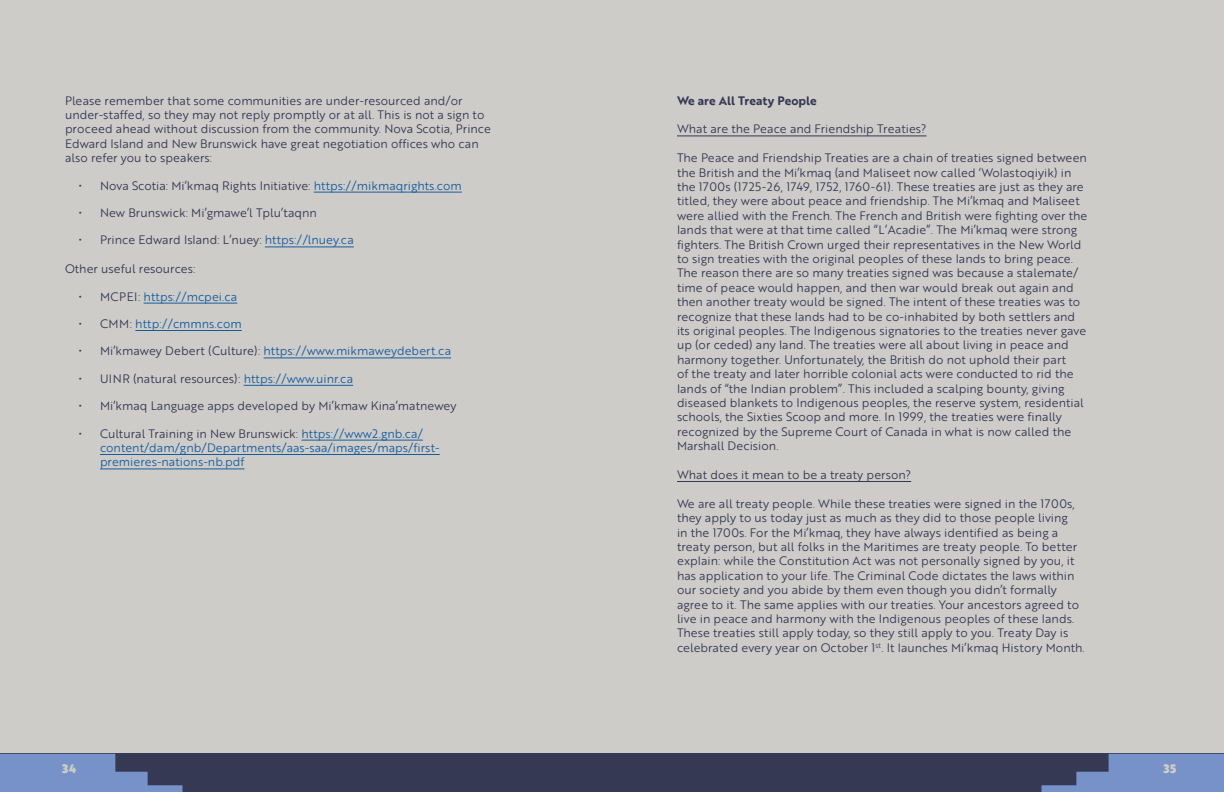
<style>
.page{position:relative;width:1224px;height:792px;background:#ceccc9}
.page>*{position:absolute;margin:0;border:0;box-sizing:border-box;transform-origin:0 0}
.t1{font:12px/14.4px "Brother 1816 Printed";color:#353954}
.t2{font:12px/14.4px "Brother 1816 Printed";color:#175d9e}
.t3{font:700 12px "Brother 1816 Printed";color:#353954}
.t4{font:900 12px "Brother 1816 Printed";color:#ceccc9}
.s1{color:#175d9e}
.s2{color:#353954}
</style>
<div class="page">
<div style="left:0;top:754px;width:1224px;height:38px;background:#353954"></div>
<svg style="left:1041px;top:754px;width:183px;height:38px"></svg>
<svg style="left:0;top:754px;width:182px;height:38px"></svg>
<hr style="left:314px;top:192px;width:148px;height:1px;background:#175d9e">
<hr style="left:265px;top:247px;width:89px;height:1px;background:#175d9e">
<hr style="left:144px;top:303px;width:93px;height:1px;background:#175d9e">
<hr style="left:135px;top:330px;width:107px;height:1px;background:#175d9e">
<hr style="left:264px;top:358px;width:187px;height:1px;background:#175d9e">
<hr style="left:244px;top:385px;width:109px;height:1px;background:#175d9e">
<hr style="left:301px;top:440px;width:122px;height:1px;background:#175d9e">
<hr style="left:100px;top:454px;width:340px;height:1px;background:#175d9e">
<hr style="left:100px;top:469px;width:145px;height:1px;background:#175d9e">
<hr style="left:677px;top:136px;width:250px;height:1px;background:#353954">
<hr style="left:677px;top:481px;width:234px;height:1px;background:#353954">
<p class="t1" style="left:65px;top:93px;width:428px">Please remember that some communities are under-resourced and/or under-staffed, so they may not reply promptly or at all. This is not a sign to proceed ahead without discussion from the community. Nova Scotia, Prince Edward Island and New Brunswick have great negotiation offices who can also refer you to speakers:</p>
<p class="t1" style="left:79px;top:178px;width:384px">• Nova Scotia: Mi’kmaq Rights Initiative: <span class="s1">https://mikmaqrights.com</span></p>
<p class="t1" style="left:79px;top:205px;width:240px">• New Brunswick: Mi’gmawe’l Tplu’taqnn</p>
<p class="t1" style="left:79px;top:233px;width:276px">• Prince Edward Island: L’nuey: <span class="s1">https://lnuey.ca</span></p>
<p class="t1" style="left:65px;top:261px;width:132px">Other useful resources:</p>
<p class="t2" style="left:79px;top:289px;width:160px"><span class="s2">• MCPEI:</span> https://mcpei.ca</p>
<p class="t2" style="left:79px;top:316px;width:164px"><span class="s2">• CMM:</span> http://cmmns.com</p>
<p class="t2" style="left:79px;top:344px;width:374px"><span class="s2">• Mi’kmawey Debert (Culture):</span> https://www.mikmaweydebert.ca</p>
<p class="t1" style="left:79px;top:371px;width:276px">• UINR (natural resources): <span class="s1">https://www.uinr.ca</span></p>
<p class="t1" style="left:79px;top:398px;width:379px">• Mi’kmaq Language apps developed by Mi’kmaw Kina’matnewey</p>
<p class="t2" style="left:100px;top:426px;width:341px;text-indent:-21px"><span class="s2">• Cultural Training in New Brunswick:</span> https://www2.gnb.ca/ content/dam/gnb/Departments/aas-saa/images/maps/first&shy;premieres-nations-nb.pdf</p>
<p class="t3" style="left:677px;top:91px;width:141px">We are All Treaty People</p>
<p class="t1" style="left:677px;top:122px;width:251px">What are the Peace and Friendship Treaties?</p>
<p class="t1" style="left:677px;top:150px;width:412px">The Peace and Friendship Treaties are a chain of treaties signed between the British and the Mi’kmaq (and Maliseet now called ‘Wolastoqiyik) in the 1700s (1725-26, 1749, 1752, 1760-61). These treaties are just as they are titled, they were about peace and friendship. The Mi’kmaq and Maliseet were allied with the French. The French and British were fighting over the lands that were at that time called “L’Acadie”. The Mi’kmaq were strong fighters. The British Crown urged their representatives in the New World to sign treaties with the original peoples of these lands to bring peace.<br>The reason there are so many treaties signed was because a stalemate/ time of peace would happen, and then war would break out again and then another treaty would be signed. The intent of these treaties was to recognize that these lands had to be co-inhabited by both settlers and its original peoples. The Indigenous signatories to the treaties never gave up (or ceded) any land. The treaties were all about living in peace and harmony together. Unfortunately, the British do not uphold their part<br>of the treaty and later horrible colonial acts were conducted to rid the lands of “the Indian problem”. This included a scalping bounty, giving diseased blankets to Indigenous peoples, the reserve system, residential schools, the Sixties Scoop and more. In 1999, the treaties were finally recognized by the Supreme Court of Canada in what is now called the Marshall Decision.</p>
<p class="t1" style="left:677px;top:467px;width:236px">What does it mean to be a treaty person?</p>
<p class="t1" style="left:677px;top:496px;width:409px">We are all treaty people. While these treaties were signed in the 1700s, they apply to us today just as much as they did to those people living<br>in the 1700s. For the Mi’kmaq, they have always identified as being a treaty person, but all folks in the Maritimes are treaty people. To better explain: while the Constitution Act was not personally signed by you, it has application to your life. The Criminal Code dictates the laws within our society and you abide by them even though you didn’t formally agree to it. The same applies with our treaties. Your ancestors agreed to live in peace and harmony with the Indigenous peoples of these lands.<br>These treaties still apply today, so they still apply to you. Treaty Day is celebrated every year on October 1<sup>st</sup>. It launches Mi’kmaq History Month.</p>
<p class="t4" style="left:62px;top:759px;width:16px">34</p>
<p class="t4" style="left:1163px;top:759px;width:14px">35</p>
</div>
